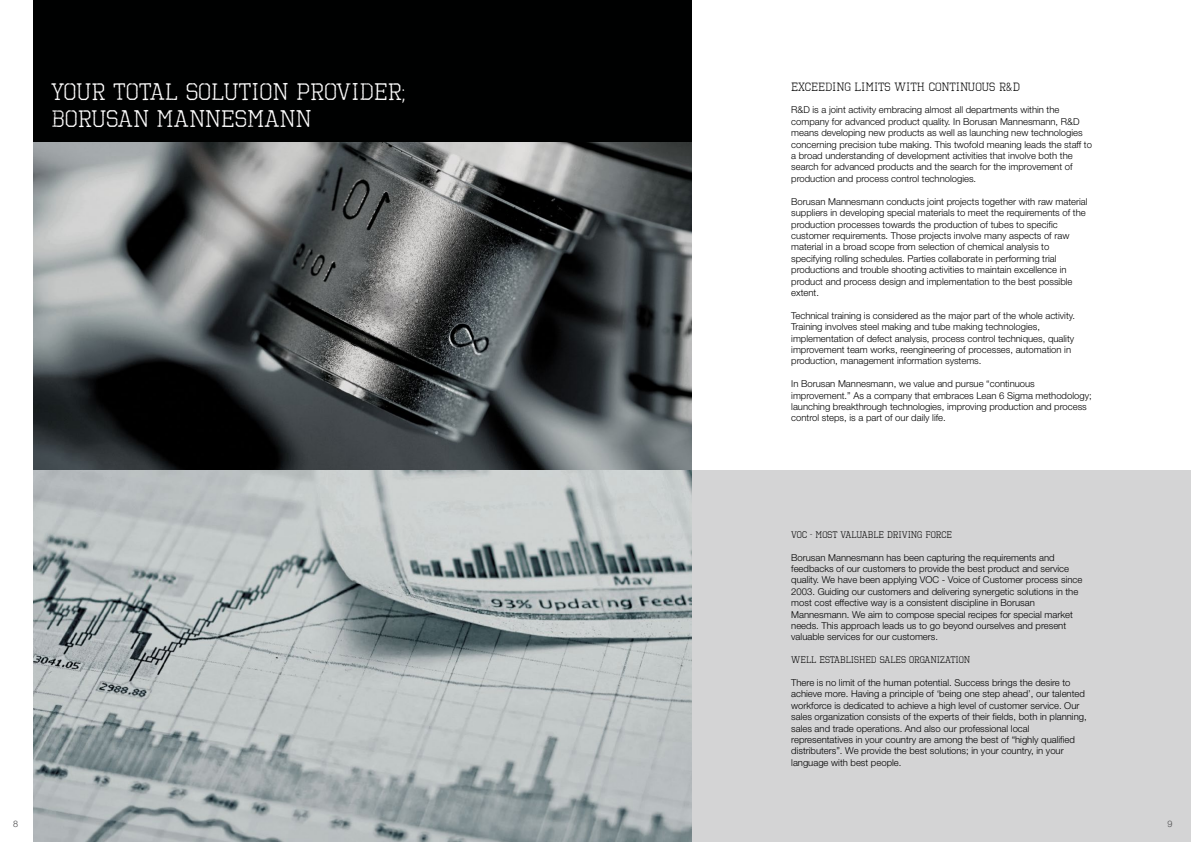
<style>
.page{position:relative;width:1191px;height:842px;background:#fff}
.page>*{position:absolute;margin:0;border:0;box-sizing:border-box;transform-origin:0 0}
.t1{font:24px/26.8px "Octin Vintage B Rg";color:#fff}
.t2{font:12px "Octin Vintage B Rg";color:#000}
.t3{font:300 9.5px/11.4px "Helvetica Neue LT Pro";color:#000}
.t4{font:9.5px "Octin Vintage B Rg";color:#000}
.t5{font:300 9px "Helvetica Neue LT Pro";color:#4d4d4f}
</style>
<div class="page">
<img style="left:34px;top:142px;width:658px;height:329px">
<div style="left:34px;top:0;width:658px;height:141px;background:#000101"></div>
<div style="left:692px;top:471px;width:499px;height:371px;background:#d4d4d5"></div>
<img style="left:34px;top:471px;width:658px;height:371px">
<h1 class="t1" style="left:51px;top:78px;width:356px">YOUR TOTAL SOLUTION PROVIDER;<br>BORUSAN MANNESMANN</h1>
<p class="t2" style="left:791px;top:80px;width:230px">EXCEEDING LIMITS WITH CONTINUOUS R&amp;D</p>
<p class="t3" style="left:791px;top:104px;width:302px">R&amp;D is a joint activity embracing almost all departments within the company for advanced product quality. In Borusan Mannesmann, R&amp;D means developing new products as well as launching new technologies concerning precision tube making. This twofold meaning leads the staff to a broad understanding of development activities that involve both the search for advanced products and the search for the improvement of production and process control technologies.</p>
<p class="t3" style="left:791px;top:195px;width:298px">Borusan Mannesmann conducts joint projects together with raw material suppliers in developing special materials to meet the requirements of the production processes towards the production of tubes to specific customer requirements. Those projects involve many aspects of raw material in a broad scope from selection of chemical analysis to specifying rolling schedules. Parties collaborate in performing trial productions and trouble shooting activities to maintain excellence in product and process design and implementation to the best possible extent.</p>
<p class="t3" style="left:791px;top:309px;width:285px">Technical training is considered as the major part of the whole activity.<br>Training involves steel making and tube making technologies, implementation of defect analysis, process control techniques, quality improvement team works, reengineering of processes, automation in production, management information systems.</p>
<p class="t3" style="left:791px;top:378px;width:302px">In Borusan Mannesmann, we value and pursue “continuous improvement.” As a company that embraces Lean 6 Sigma methodology; launching breakthrough technologies, improving production and process control steps, is a part of our daily life.</p>
<p class="t4" style="left:791px;top:529px;width:162px">VOC - MOST VALUABLE DRIVING FORCE</p>
<p class="t3" style="left:791px;top:551px;width:293px">Borusan Mannesmann has been capturing the requirements and feedbacks of our customers to provide the best product and service quality. We have been applying VOC - Voice of Customer process since 2003. Guiding our customers and delivering synergetic solutions in the most cost effective way is a consistent discipline in Borusan Mannesmann. We aim to compose special recipes for special market needs. This approach leads us to go beyond ourselves and present valuable services for our customers.</p>
<p class="t4" style="left:791px;top:654px;width:180px">WELL ESTABLISHED SALES ORGANIZATION</p>
<p class="t3" style="left:791px;top:677px;width:297px">There is no limit of the human potential. Success brings the desire to achieve more. Having a principle of ‘being one step ahead’, our talented workforce is dedicated to achieve a high level of customer service. Our sales organization consists of the experts of their fields, both in planning, sales and trade operations. And also our professional local representatives in your country are among the best of “highly qualified distributers”. We provide the best solutions; in your country, in your language with best people.</p>
<p class="t5" style="left:13px;top:819px;width:7px">8</p>
<p class="t5" style="left:1167px;top:818px;width:7px">9</p>
</div>
